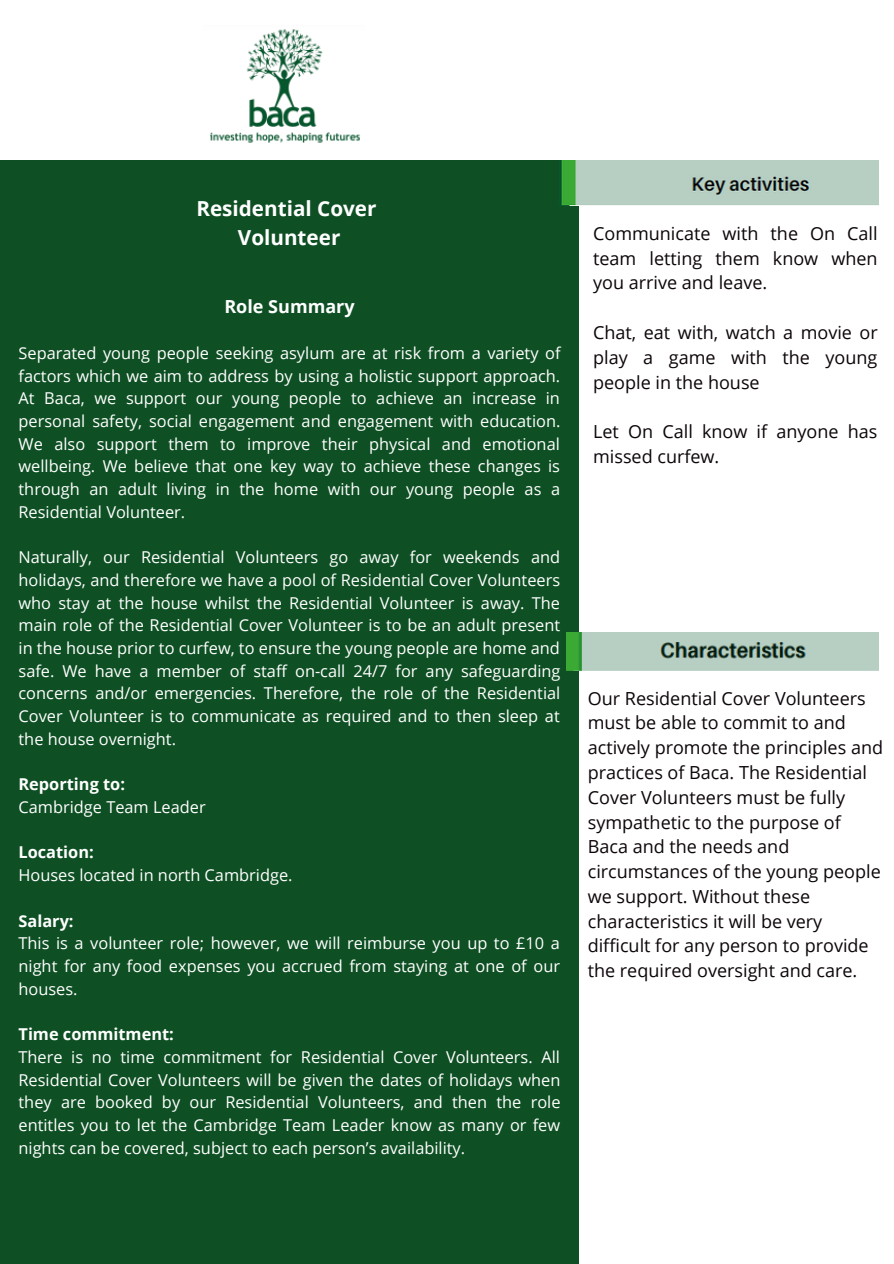
<style>
.page{position:relative;width:894px;height:1264px;background:#fff}
.page>*{position:absolute;margin:0;border:0;box-sizing:border-box;transform-origin:0 0}
.t1{font:700 20.7px "Open Sans";color:#fff}
.t2{font:18px/24.8px "Open Sans";color:#0c050a;text-align:justify}
.t3{font:700 18px "Open Sans";color:#fff}
.t4{font:16.35px/22.6px "Open Sans";color:#fff;text-align:justify}
.t5{font:700 16.35px "Open Sans";color:#fff}
</style>
<div class="page">
<div style="left:0;top:160px;width:578px;height:1103px;background:#0e5024"></div>
<img style="left:210px;top:29px;width:150px;height:114px">
<img style="left:566px;top:632px;width:311px;height:38px">
<img style="left:560px;top:160px;width:317px;height:45px">
<p class="t1" style="left:196px;top:194px;width:182px">Residential Cover</p>
<p class="t1" style="left:238px;top:222px;width:104px">Volunteer</p>
<p class="t2" style="left:593px;top:220px;width:286px">Communicate with the On Call team letting them know when you arrive and leave.</p>
<p class="t2" style="left:593px;top:320px;width:286px">Chat, eat with, watch a movie or play a game with the young people in the house</p>
<p class="t2" style="left:593px;top:419px;width:286px">Let On Call know if anyone has missed curfew.</p>
<p class="t3" style="left:224px;top:294px;width:132px">Role Summary</p>
<p class="t4" style="left:19px;top:341px;width:543px">Separated young people seeking asylum are at risk from a variety of factors which we aim to address by using a holistic support approach.<br>At Baca, we support our young people to achieve an increase in personal safety, social engagement and engagement with education.<br>We also support them to improve their physical and emotional wellbeing. We believe that one key way to achieve these changes is through an adult living in the home with our young people as a Residential Volunteer.</p>
<p class="t4" style="left:19px;top:545px;width:543px">Naturally, our Residential Volunteers go away for weekends and holidays, and therefore we have a pool of Residential Cover Volunteers who stay at the house whilst the Residential Volunteer is away. The main role of the Residential Cover Volunteer is to be an adult present in the house prior to curfew, to ensure the young people are home and safe. We have a member of staff on-call 24/7 for any safeguarding concerns and/or emergencies. Therefore, the role of the Residential Cover Volunteer is to communicate as required and to then sleep at the house overnight.</p>
<p class="t5" style="left:19px;top:772px;width:108px">Reporting to:</p>
<p class="t4" style="left:19px;top:795px;width:188px">Cambridge Team Leader</p>
<p class="t5" style="left:19px;top:841px;width:77px">Location:</p>
<p class="t4" style="left:19px;top:863px;width:275px">Houses located in north Cambridge.</p>
<p class="t5" style="left:19px;top:909px;width:57px">Salary:</p>
<p class="t4" style="left:19px;top:931px;width:543px">This is a volunteer role; however, we will reimburse you up to £10 a night for any food expenses you accrued from staying at one of our houses.</p>
<p class="t5" style="left:19px;top:1022px;width:157px">Time commitment:</p>
<p class="t4" style="left:19px;top:1045px;width:543px">There is no time commitment for Residential Cover Volunteers. All Residential Cover Volunteers will be given the dates of holidays when they are booked by our Residential Volunteers, and then the role entitles you to let the Cambridge Team Leader know as many or few nights can be covered, subject to each person’s availability.</p>
<p class="t2" style="left:587px;top:685px;width:297px;text-align:left">Our Residential Cover Volunteers must be able to commit to and actively promote the principles and practices of Baca. The Residential<br>Cover Volunteers must be fully sympathetic to the purpose of<br>Baca and the needs and circumstances of the young people we support. Without these characteristics it will be very difficult for any person to provide the required oversight and care.</p>
</div>
